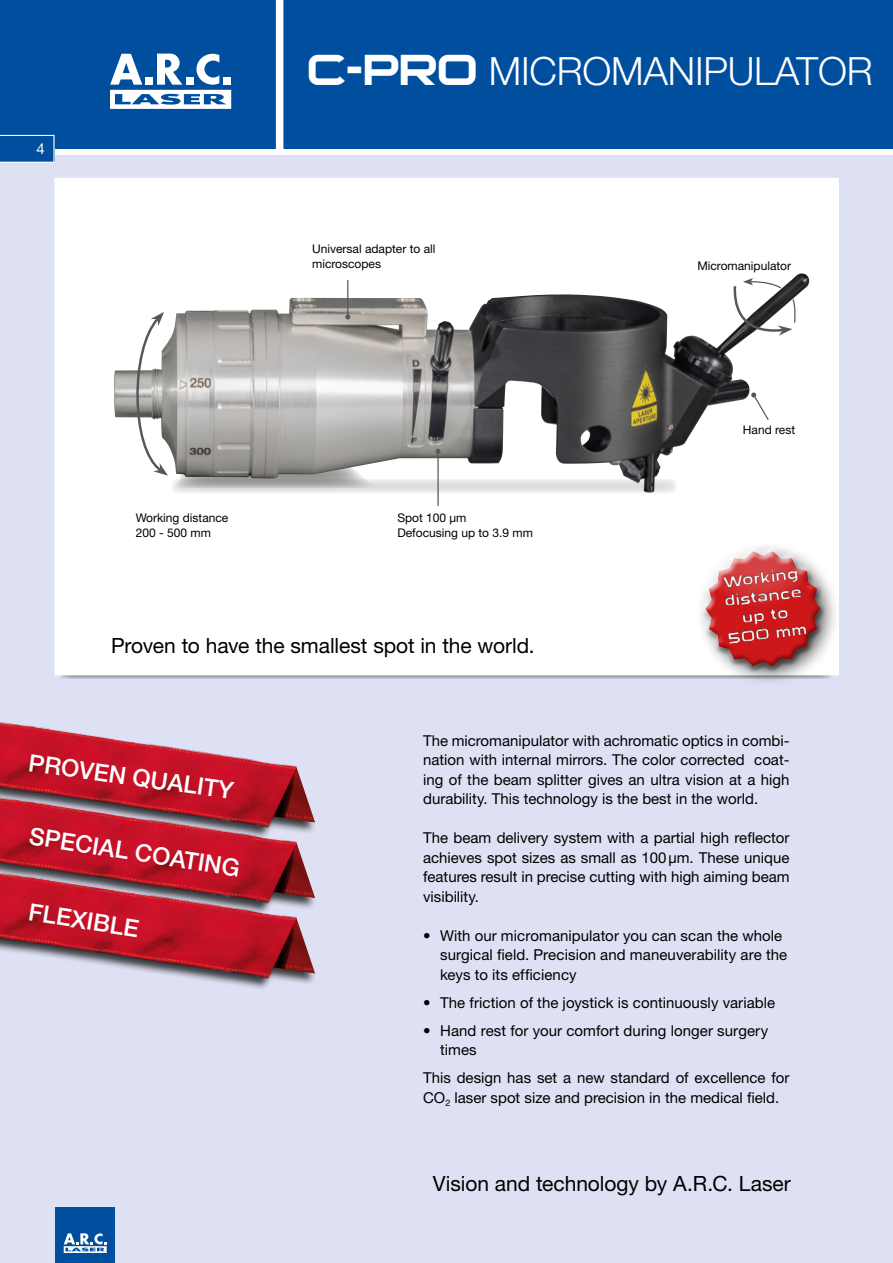
<style>
.page{position:relative;width:893px;height:1263px;background:#fff}
.page>*{position:absolute;margin:0;border:0;box-sizing:border-box;transform-origin:0 0}
.t1{font:300 39px "Helvetica Neue LT Pro";letter-spacing:-.005em;color:#fff}
.t2{font:500 24px "Helvetica Neue LT Pro";color:#fff}
.t3{font:21px "Helvetica Neue LT Pro";letter-spacing:-.005em;color:#000}
.t4{font:15px/19.5px "Helvetica Neue LT Pro";color:#000}
.t5{font:15px/18.8px "STOMP Sui Generis";color:#fff;text-align:center}
.t6{font:15px "Helvetica Neue LT Pro";color:#fff}
.t7{font:12px/14.4px "Helvetica Neue LT Pro";color:#000}
.s1{font-family:"STOMP Sui Generis";font-weight:400;font-size:42px}
</style>
<div class="page">
<div style="left:0;top:155px;width:893px;height:1108px;background:#dee1f3"></div>
<div style="left:0;top:0;width:893px;height:149px;background:#004f9f"></div>
<div style="left:276px;top:0;width:7px;height:154px;background:#fff"></div>
<svg style="left:110px;top:54px;width:121px;height:55px"></svg>
<div style="left:55px;top:178px;width:784px;height:497px;background:#fff"></div>
<img style="left:114px;top:274px;width:685px;height:219px">
<svg style="left:732px;top:278px;width:64px;height:58px"></svg>
<svg style="left:130px;top:312px;width:38px;height:164px"></svg>
<hr style="left:347px;top:280px;width:1px;height:37px;background:#575756">
<svg style="left:345px;top:314px;width:5px;height:5px"></svg>
<svg style="left:751px;top:392px;width:19px;height:29px"></svg>
<hr style="left:437px;top:451px;width:2px;height:55px;background:#575756">
<svg style="left:436px;top:449px;width:5px;height:5px"></svg>
<svg style="left:298px;top:772px;width:8px;height:23px"></svg>
<img style="left:0;top:722px;width:298px;height:63px">
<div style="left:0;top:795px;width:317px;height:121px;background:#000;opacity:.75"></div>
<svg style="left:298px;top:840px;width:17px;height:30px"></svg>
<img style="left:0;top:785px;width:298px;height:75px">
<div style="left:0;top:870px;width:317px;height:121px;background:#000;opacity:.75"></div>
<svg style="left:298px;top:916px;width:17px;height:57px"></svg>
<img style="left:0;top:860px;width:298px;height:131px">
<div style="left:695px;top:541px;width:147px;height:146px;background:#000;opacity:.75"></div>
<div style="left:700px;top:546px;width:125px;height:116px;background:#fff;opacity:.75"></div>
<svg style="left:54px;top:551px;width:785px;height:135px"></svg>
<svg style="left:0;top:135px;width:55px;height:28px"></svg>
<div style="left:55px;top:1207px;width:60px;height:56px;background:#004f9f"></div>
<svg style="left:64px;top:1233px;width:43px;height:20px"></svg>
<p class="t6" style="left:37px;top:140px;width:10px">4</p>
<h1 class="t1" style="left:307px;top:47px;width:567px"><span class="s1">C-PRO</span> MICROMANIPULATOR</h1>
<p class="t7" style="left:312px;top:241px;width:125px">Universal adapter to all microscopes</p>
<p class="t7" style="left:136px;top:511px;width:94px">Working distance<br>200 - 500 mm</p>
<p class="t7" style="left:397px;top:511px;width:137px">Spot 100 µm<br>Defocusing up to 3.9 mm</p>
<h3 class="t3" style="left:111px;top:633px;width:425px">Proven to have the smallest spot in the world.</h3>
<p class="t7" style="left:697px;top:258px;width:95px">Micromanipulator</p>
<p class="t7" style="left:743px;top:423px;width:54px">Hand rest</p>
<p class="t5" style="left:720px;top:574px;width:81px;rotate:-7deg">Working distance up to<br>500 mm</p>
<h2 class="t2" style="left:31px;top:748px;width:208px;rotate:8deg">PROVEN QUALITY</h2>
<h2 class="t2" style="left:32px;top:821px;width:214px;rotate:9deg">SPECIAL COATING</h2>
<h2 class="t2" style="left:31px;top:897px;width:113px;rotate:9deg">FLEXIBLE</h2>
<p class="t4" style="left:423px;top:730px;width:368px;text-align:justify">The micromanipulator with achromatic optics in combi&shy;nation with internal mirrors. The color corrected coat&shy;ing of the beam splitter gives an ultra vision at a high durability. This technology is the best in the world.</p>
<p class="t4" style="left:423px;top:828px;width:368px;text-align:justify">The beam delivery system with a partial high reflector achieves spot sizes as small as 100µm. These unique features result in precise cutting with high aiming beam visibility.</p>
<p class="t4" style="left:440px;top:925px;width:349px;text-indent:-17px">• With our micromanipulator you can scan the whole surgical field. Precision and maneuverability are the keys to its efficiency</p>
<p class="t4" style="left:423px;top:992px;width:354px">• The friction of the joystick is continuously variable</p>
<p class="t4" style="left:440px;top:1020px;width:330px;text-indent:-17px">• Hand rest for your comfort during longer surgery times</p>
<p class="t4" style="left:423px;top:1068px;width:368px">This design has set a new standard of excellence for<br>CO<sub>2</sub> laser spot size and precision in the medical field.</p>
<h3 class="t3" style="left:433px;top:1170px;width:359px">Vision and technology by A.R.C. Laser</h3>
</div>
